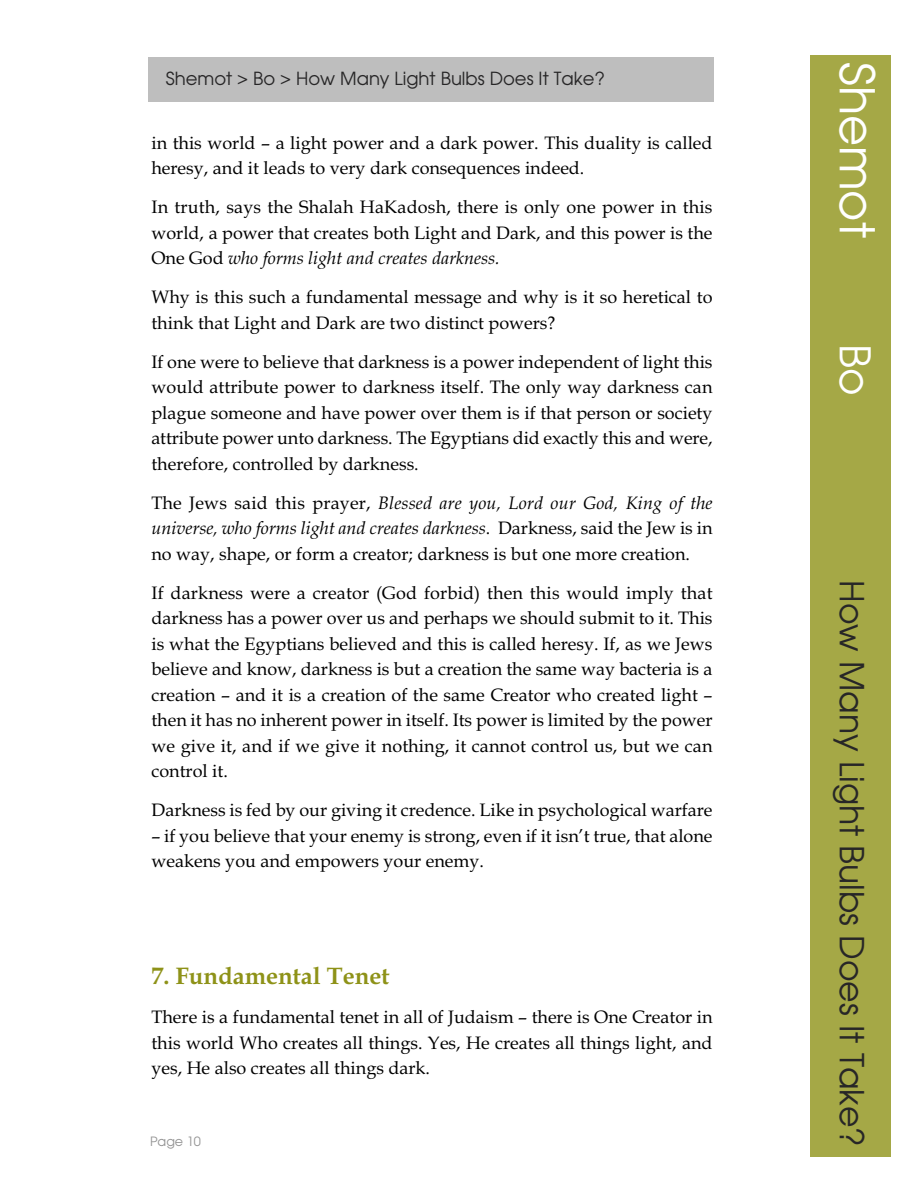
<style>
.page{position:relative;width:918px;height:1188px;background:#fff}
.page>*{position:absolute;margin:0;border:0;box-sizing:border-box;transform-origin:0 0}
.t1{font:47.7px "Avalon Plain";color:#fff}
.t2{font:42px "Avalon Plain";color:#fff}
.t3{font:33px "Avalon Plain";color:#272627}
.t4{font:700 24px "Book Antiqua";color:#8e9218}
.t5{font:18px/25.5px "Book Antiqua";color:#000;text-align:justify}
.t6{font:18px "Avalon Plain";color:#272627}
.t7{font:12.75px "Avalon Plain";color:#939393}
.s1{font-style:italic}
</style>
<div class="page">
<div style="left:810px;top:55px;width:81px;height:1101px;background:#a5a846"></div>
<div style="left:148px;top:57px;width:566px;height:45px;background:#bebebe"></div>
<p class="t6" style="left:166px;top:68px;width:441px">Shemot &gt; Bo &gt; How Many Light Bulbs Does It Take?</p>
<h1 class="t1" style="left:884px;top:62px;width:177px;rotate:90deg">Shemot</h1>
<p class="t5" style="left:151px;top:130px;width:563px">in this world – a light power and a dark power. This duality is called heresy, and it leads to very dark consequences indeed.</p>
<p class="t5" style="left:151px;top:194px;width:563px">In truth, says the Shalah HaKadosh, there is only one power in this world, a power that creates both Light and Dark, and this power is the One God <span class="s1">who forms light and creates darkness.</span></p>
<p class="t5" style="left:151px;top:284px;width:563px">Why is this such a fundamental message and why is it so heretical to think that Light and Dark are two distinct powers?</p>
<p class="t5" style="left:151px;top:349px;width:563px">If one were to believe that darkness is a power independent of light this would attribute power to darkness itself. The only way darkness can plague someone and have power over them is if that person or society attribute power unto darkness. The Egyptians did exactly this and were, therefore, controlled by darkness.</p>
<p class="t5" style="left:151px;top:490px;width:563px">The Jews said this prayer, <span class="s1">Blessed are you, Lord our God, King of the universe, who forms light and creates darkness</span>. Darkness, said the Jew is in no way, shape, or form a creator; darkness is but one more creation.</p>
<p class="t5" style="left:151px;top:580px;width:563px">If darkness were a creator (God forbid) then this would imply that darkness has a power over us and perhaps we should submit to it. This is what the Egyptians believed and this is called heresy. If, as we Jews believe and know, darkness is but a creation the same way bacteria is a creation – and it is a creation of the same Creator who created light – then it has no inherent power in itself. Its power is limited by the power we give it, and if we give it nothing, it cannot control us, but we can control it.</p>
<p class="t5" style="left:151px;top:797px;width:563px">Darkness is fed by our giving it credence. Like in psychological warfare</p>
<p class="t5" style="left:151px;top:823px;width:563px">– if you believe that your enemy is strong, even if it isn’t true, that alone weakens you and empowers your enemy.</p>
<h2 class="t2" style="left:879px;top:344px;width:53px;rotate:90deg">Bo</h2>
<h3 class="t3" style="left:871px;top:580px;width:568px;rotate:90deg">How Many Light Bulbs Does It Take?</h3>
<h3 class="t4" style="left:151px;top:962px;width:239px">7. Fundamental Tenet</h3>
<p class="t5" style="left:151px;top:1004px;width:563px">There is a fundamental tenet in all of Judaism – there is One Creator in this world Who creates all things. Yes, He creates all things light, and yes, He also creates all things dark.</p>
<p class="t7" style="left:150px;top:1134px;width:52px">Page 10</p>
</div>
